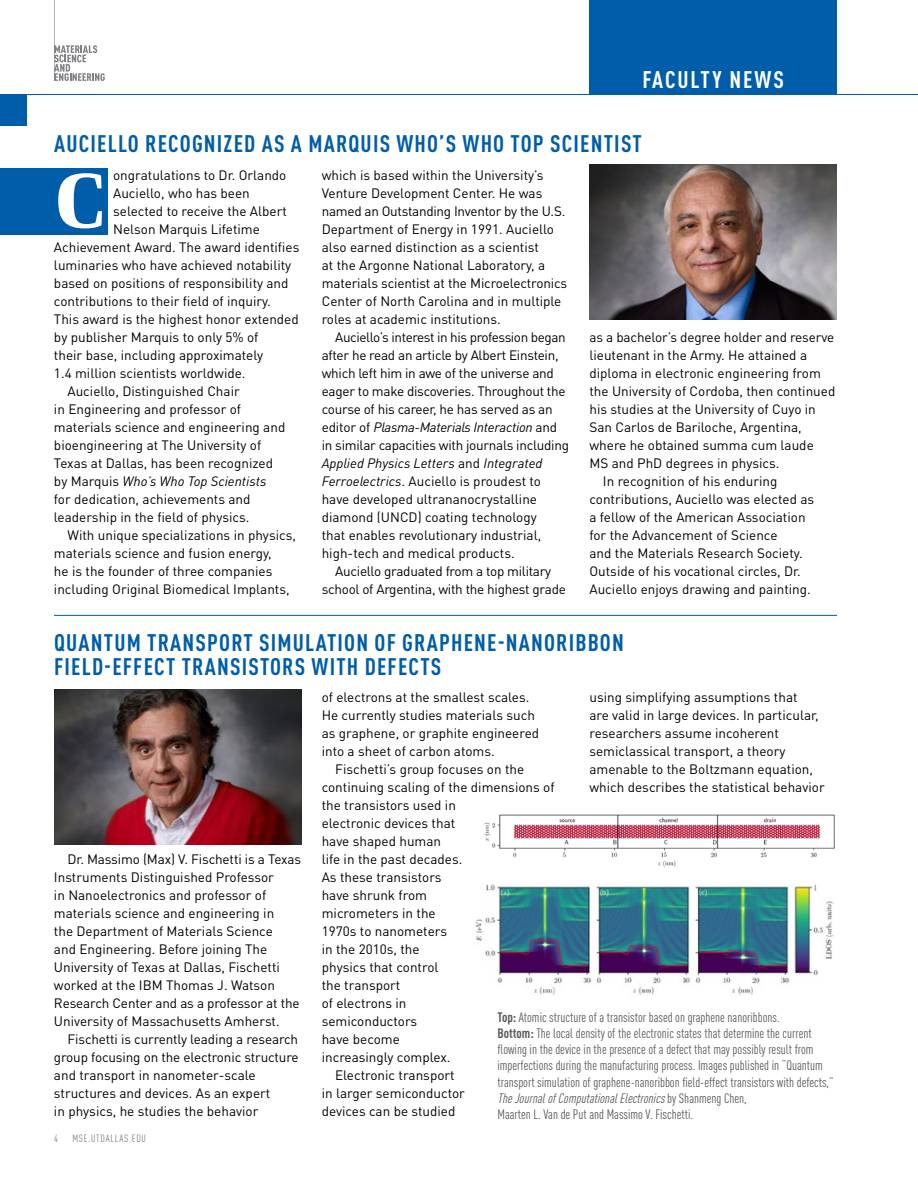
<style>
.page{position:relative;width:918px;height:1188px;background:#fff}
.page>*{position:absolute;margin:0;border:0;box-sizing:border-box;transform-origin:0 0}
.t1{font:900 78.3px "Ibis Display";color:#fff}
.t2{font:700 condensed 23.7px/24px "DIN Pro";letter-spacing:.05em;color:#005daa}
.t3{font:700 condensed 23.7px "DIN Pro";letter-spacing:.08em;color:#fff}
.t4{font:13.5px/18px "DIN Pro";color:#000}
.t5{font:13.5px/18px "DIN Pro";letter-spacing:-.02em;color:#000}
.t6{font:condensed 13.5px/16.2px "DIN Pro";color:#58595b}
.t7{font:italic 13.5px "DIN Pro";color:#000}
.t8{font:condensed 10.5px "DIN Pro";letter-spacing:.07em;color:#808285}
.s1{font-style:normal}
.s2{font-style:italic}
.s3{font-weight:700}
</style>
<div class="page">
<svg style="left:54px;top:0;width:51px;height:81px"></svg>
<img style="left:54px;top:689px;width:248px;height:156px">
<img style="left:484px;top:814px;width:351px;height:53px">
<img style="left:475px;top:883px;width:359px;height:112px">
<img style="left:590px;top:164px;width:247px;height:156px">
<div style="left:0;top:168px;width:108px;height:66px;background:#005daa"></div>
<hr style="left:54px;top:615px;width:783px;height:1px;background:#005daa">
<div style="left:590px;top:0;width:247px;height:94px;background:#005daa"></div>
<div style="left:0;top:94px;width:27px;height:32px;background:#005daa"></div>
<hr style="left:0;top:94px;width:918px;height:1px;background:#005daa">
<h2 class="t3" style="left:642px;top:65px;width:143px">FACULTY NEWS</h2>
<h2 class="t2" style="left:54px;top:132px;width:589px">AUCIELLO RECOGNIZED AS A MARQUIS WHO’S WHO TOP SCIENTIST</h2>
<p class="t4" style="left:113px;top:166px;width:175px">ongratulations to Dr. Orlando</p>
<p class="t4" style="left:113px;top:184px;width:138px">Auciello, who has been</p>
<p class="t4" style="left:113px;top:202px;width:175px">selected to receive the Albert</p>
<p class="t4" style="left:113px;top:220px;width:148px">Nelson Marquis Lifetime</p>
<p class="t4" style="left:54px;top:238px;width:247px">Achievement Award. The award identifies</p>
<p class="t4" style="left:54px;top:256px;width:239px">luminaries who have achieved notability</p>
<p class="t4" style="left:54px;top:274px;width:236px">based on positions of responsibility and</p>
<p class="t4" style="left:54px;top:292px;width:218px">contributions to their field of inquiry.</p>
<p class="t4" style="left:54px;top:310px;width:246px">This award is the highest honor extended</p>
<p class="t4" style="left:54px;top:328px;width:206px">by publisher Marquis to only 5% of</p>
<p class="t4" style="left:54px;top:346px;width:211px">their base, including approximately</p>
<p class="t4" style="left:54px;top:364px;width:193px">1.4 million scientists worldwide.</p>
<p class="t4" style="left:67px;top:382px;width:174px">Auciello, Distinguished Chair</p>
<p class="t4" style="left:54px;top:400px;width:189px">in Engineering and professor of</p>
<p class="t4" style="left:54px;top:418px;width:233px">materials science and engineering and</p>
<p class="t4" style="left:54px;top:436px;width:209px">bioengineering at The University of</p>
<p class="t4" style="left:54px;top:454px;width:221px">Texas at Dallas, has been recognized</p>
<p class="t7" style="left:54px;top:473px;width:214px"><span class="s1">by Marquis</span> Who’s Who Top Scientists</p>
<p class="t4" style="left:54px;top:489px;width:198px">for dedication, achievements and</p>
<p class="t4" style="left:54px;top:507px;width:197px">leadership in the field of physics.</p>
<p class="t4" style="left:67px;top:525px;width:230px">With unique specializations in physics,</p>
<p class="t4" style="left:54px;top:543px;width:219px">materials science and fusion energy,</p>
<p class="t4" style="left:54px;top:561px;width:220px">he is the founder of three companies</p>
<p class="t4" style="left:54px;top:579px;width:237px">including Original Biomedical Implants,</p>
<h1 class="t1" style="left:57px;top:152px;width:49px">C</h1>
<p class="t4" style="left:322px;top:165px;width:247px">which is based within the University’s Venture Development Center. He was named an Outstanding Inventor by the U.S.<br>Department of Energy in 1991. Auciello also earned distinction as a scientist<br>at the Argonne National Laboratory, a materials scientist at the Microelectronics Center of North Carolina and in multiple roles at academic institutions.</p>
<p class="t5" style="left:322px;top:327px;width:249px;text-indent:14px">Auciello’s interest in his profession began after he read an article by Albert Einstein, which left him in awe of the universe and eager to make discoveries. Throughout the course of his career, he has served as an editor of <span class="s2">Plasma-Materials Interaction</span> and in similar capacities with journals including <span class="s2">Applied Physics Letters</span> and <span class="s2">Integrated Ferroelectrics</span>. Auciello is proudest to have developed ultrananocrystalline diamond (UNCD) coating technology<br>that enables revolutionary industrial, high-tech and medical products.</p>
<p class="t5" style="left:322px;top:561px;width:246px;text-align:center">Auciello graduated from a top military school of Argentina, with the highest grade</p>
<p class="t4" style="left:589px;top:327px;width:246px">as a bachelor’s degree holder and reserve</p>
<p class="t4" style="left:589px;top:345px;width:219px">lieutenant in the Army. He attained a</p>
<p class="t4" style="left:589px;top:363px;width:233px">diploma in electronic engineering from</p>
<p class="t4" style="left:589px;top:381px;width:247px">the University of Cordoba, then continued</p>
<p class="t4" style="left:589px;top:399px;width:228px">his studies at the University of Cuyo in</p>
<p class="t4" style="left:589px;top:417px;width:214px">San Carlos de Bariloche, Argentina,</p>
<p class="t4" style="left:589px;top:435px;width:226px">where he obtained summa cum laude</p>
<p class="t4" style="left:589px;top:453px;width:192px">MS and PhD degrees in physics.</p>
<p class="t4" style="left:603px;top:471px;width:176px">In recognition of his enduring</p>
<p class="t4" style="left:589px;top:489px;width:226px">contributions, Auciello was elected as</p>
<p class="t4" style="left:589px;top:507px;width:218px">a fellow of the American Association</p>
<p class="t4" style="left:589px;top:525px;width:190px">for the Advancement of Science</p>
<p class="t4" style="left:589px;top:543px;width:215px">and the Materials Research Society.</p>
<p class="t4" style="left:589px;top:561px;width:213px">Outside of his vocational circles, Dr.</p>
<p class="t4" style="left:589px;top:579px;width:223px">Auciello enjoys drawing and painting.</p>
<h2 class="t2" style="left:54px;top:630px;width:571px">QUANTUM TRANSPORT SIMULATION OF GRAPHENE-NANORIBBON<br>FIELD-EFFECT TRANSISTORS WITH DEFECTS</h2>
<p class="t4" style="left:54px;top:849px;width:249px;text-indent:14px">Dr. Massimo (Max) V. Fischetti is a Texas Instruments Distinguished Professor<br>in Nanoelectronics and professor of materials science and engineering in<br>the Department of Materials Science<br>and Engineering. Before joining The University of Texas at Dallas, Fischetti worked at the IBM Thomas J. Watson Research Center and as a professor at the University of Massachusetts Amherst.</p>
<p class="t4" style="left:54px;top:1029px;width:246px;text-indent:14px">Fischetti is currently leading a research group focusing on the electronic structure and transport in nanometer-scale structures and devices. As an expert<br>in physics, he studies the behavior</p>
<p class="t8" style="left:54px;top:1132px;width:5px">4</p>
<p class="t8" style="left:72px;top:1132px;width:75px">MSE.UTDALLAS.EDU</p>
<p class="t4" style="left:589px;top:687px;width:237px">using simplifying assumptions that<br>are valid in large devices. In particular, researchers assume incoherent semiclassical transport, a theory amenable to the Boltzmann equation, which describes the statistical behavior</p>
<p class="t4" style="left:322px;top:687px;width:219px">of electrons at the smallest scales.<br>He currently studies materials such as graphene, or graphite engineered into a sheet of carbon atoms.</p>
<p class="t4" style="left:335px;top:759px;width:191px">Fischetti’s group focuses on the</p>
<p class="t4" style="left:322px;top:777px;width:234px">continuing scaling of the dimensions of</p>
<p class="t4" style="left:322px;top:795px;width:136px">the transistors used in</p>
<p class="t4" style="left:322px;top:813px;width:135px">electronic devices that</p>
<p class="t4" style="left:322px;top:831px;width:121px">have shaped human</p>
<p class="t4" style="left:322px;top:849px;width:142px">life in the past decades.</p>
<p class="t4" style="left:322px;top:867px;width:121px">As these transistors</p>
<p class="t4" style="left:322px;top:885px;width:107px">have shrunk from</p>
<p class="t4" style="left:322px;top:903px;width:116px">micrometers in the</p>
<p class="t4" style="left:322px;top:921px;width:127px">1970s to nanometers</p>
<p class="t4" style="left:322px;top:939px;width:99px">in the 2010s, the</p>
<p class="t4" style="left:322px;top:957px;width:118px">physics that control</p>
<p class="t4" style="left:322px;top:975px;width:80px">the transport</p>
<p class="t4" style="left:322px;top:993px;width:86px">of electrons in</p>
<p class="t4" style="left:322px;top:1011px;width:97px">semiconductors</p>
<p class="t4" style="left:322px;top:1029px;width:80px">have become</p>
<p class="t4" style="left:322px;top:1047px;width:130px">increasingly complex.</p>
<p class="t4" style="left:335px;top:1065px;width:121px">Electronic transport</p>
<p class="t4" style="left:322px;top:1083px;width:145px">in larger semiconductor</p>
<p class="t4" style="left:322px;top:1101px;width:135px">devices can be studied</p>
<p class="t6" style="left:498px;top:1009px;width:338px"><span class="s3">Top:</span> Atomic structure of a transistor based on graphene nanoribbons.<br><span class="s3">Bottom:</span> The local density of the electronic states that determine the current flowing in the device in the presence of a defect that may possibly result from imperfections during the manufacturing process. Images published in “Quantum transport simulation of graphene-nanoribbon field-effect transistors with defects,” <span class="s2">TheJournalofComputationalElectronics</span>b y S h a n m e n g C h e n ,<br>Maarten L. Van de Put and Massimo V. Fischetti.</p>
</div>
